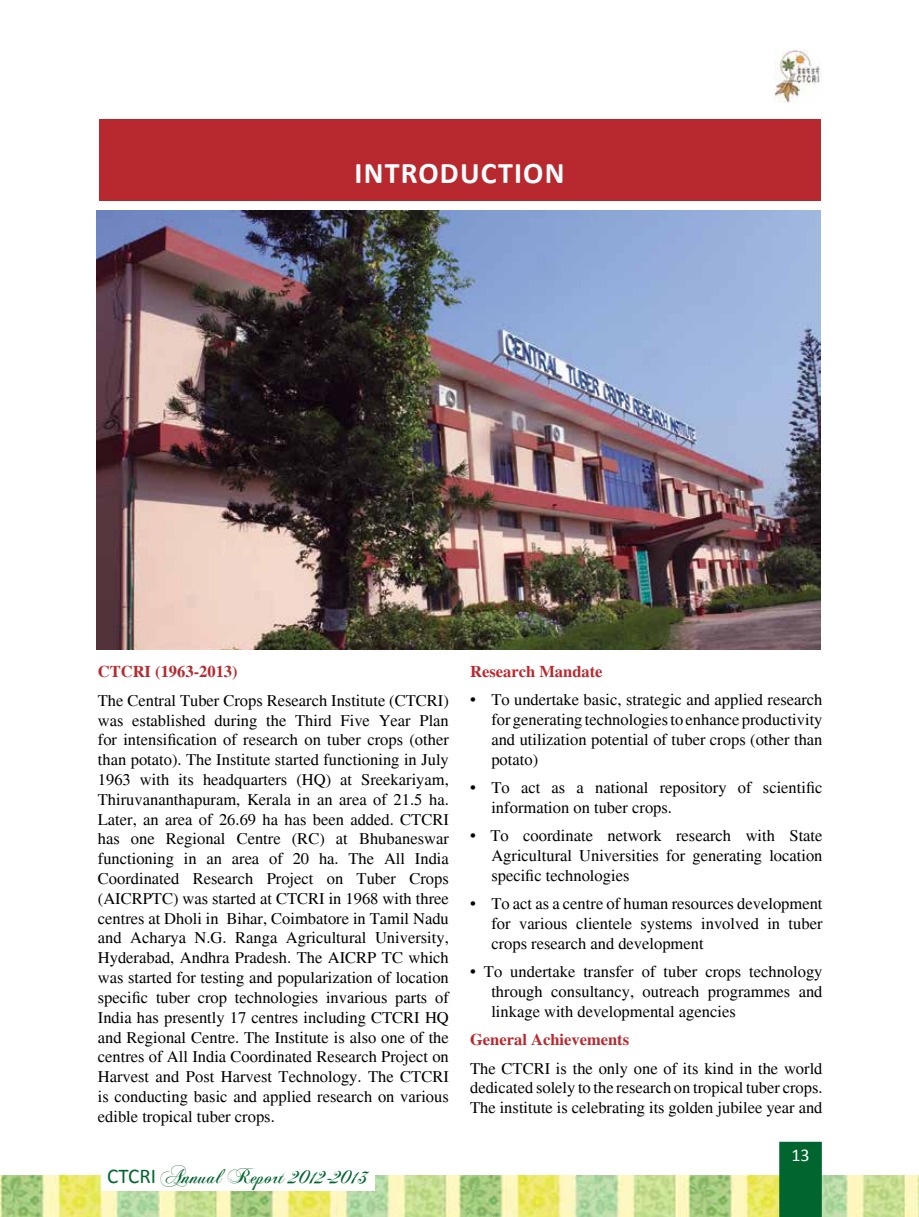
<style>
.page{position:relative;width:919px;height:1217px;background:#fff}
.page>*{position:absolute;margin:0;border:0;box-sizing:border-box;transform-origin:0 0}
.t1{font:700 30px "Calibri";letter-spacing:.04em;color:#fff}
.t2{font:21px "Chopin Script";color:#00652e}
.t3{font:18px "Calibri";color:#fff}
.t4{font:16.5px/19.8px "Times";color:#000;text-align:justify}
.t5{font:700 16.5px "Times";color:#b8292f}
.s1{font-family:"Calibri"}
</style>
<div class="page">
<img style="left:0;top:1175px;width:918px;height:41px">
<img style="left:774px;top:51px;width:47px;height:51px">
<div style="left:779px;top:1141px;width:42px;height:75px;background:#00652e;border:2px solid #00652e"></div>
<div style="left:101px;top:1160px;width:273px;height:30px;background:#fff"></div>
<div style="left:99px;top:119px;width:721px;height:82px;background:#b8292f"></div>
<img style="left:96px;top:210px;width:724px;height:439px">
<h1 class="t1" style="left:354px;top:153px;width:211px">INTRODUCTION</h1>
<p class="t5" style="left:98px;top:662px;width:141px">CTCRI (1963-2013)</p>
<p class="t4" style="left:98px;top:690px;width:352px">The Central Tuber Crops Research Institute (CTCRI) was established during the Third Five Year Plan for intensification of research on tuber crops (other than potato). The Institute started functioning in July 1963 with its headquarters (HQ) at Sreekariyam, Thiruvananthapuram, Kerala in an area of 21.5 ha.<br>Later, an area of 26.69 ha has been added. CTCRI has one Regional Centre (RC) at Bhubaneswar functioning in an area of 20 ha. The All India Coordinated Research Project on Tuber Crops (AICRPTC) was started at CTCRI in 1968 with three centres at Dholi in Bihar, Coimbatore in Tamil Nadu and Acharya N.G. Ranga Agricultural University, Hyderabad, Andhra Pradesh. The AICRP TC which was started for testing and popularization of location specific tuber crop technologies invarious parts of India has presently 17 centres including CTCRI HQ and Regional Centre. The Institute is also one of the centres of All India Coordinated Research Project on Harvest and Post Harvest Technology. The CTCRI is conducting basic and applied research on various edible tropical tuber crops.</p>
<p class="t2" style="left:107px;top:1163px;width:264px"><span class="s1">CTCRI</span> Annual Report 2012-2013</p>
<p class="t5" style="left:470px;top:661px;width:134px">Research Mandate</p>
<p class="t4" style="left:491px;top:690px;width:332px;text-indent:-21px">• To undertake basic, strategic and applied research for generating technologies to enhance productivity and utilization potential of tuber crops (other than potato)</p>
<p class="t4" style="left:491px;top:777px;width:332px;text-indent:-21px">• To act as a national repository of scientific information on tuber crops.</p>
<p class="t4" style="left:491px;top:825px;width:332px;text-indent:-21px">• To coordinate network research with State Agricultural Universities for generating location specific technologies</p>
<p class="t4" style="left:491px;top:893px;width:332px;text-indent:-21px">• To act as a centre of human resources development for various clientele systems involved in tuber crops research and development</p>
<p class="t4" style="left:491px;top:961px;width:332px;text-indent:-21px">• To undertake transfer of tuber crops technology through consultancy, outreach programmes and linkage with developmental agencies</p>
<p class="t5" style="left:470px;top:1029px;width:161px">General Achievements</p>
<p class="t4" style="left:470px;top:1057px;width:354px">The CTCRI is the only one of its kind in the world dedicated solely to the research on tropical tuber crops.<br>The institute is celebrating its golden jubilee year and</p>
<p class="t3" style="left:791px;top:1142px;width:20px">13</p>
</div>
